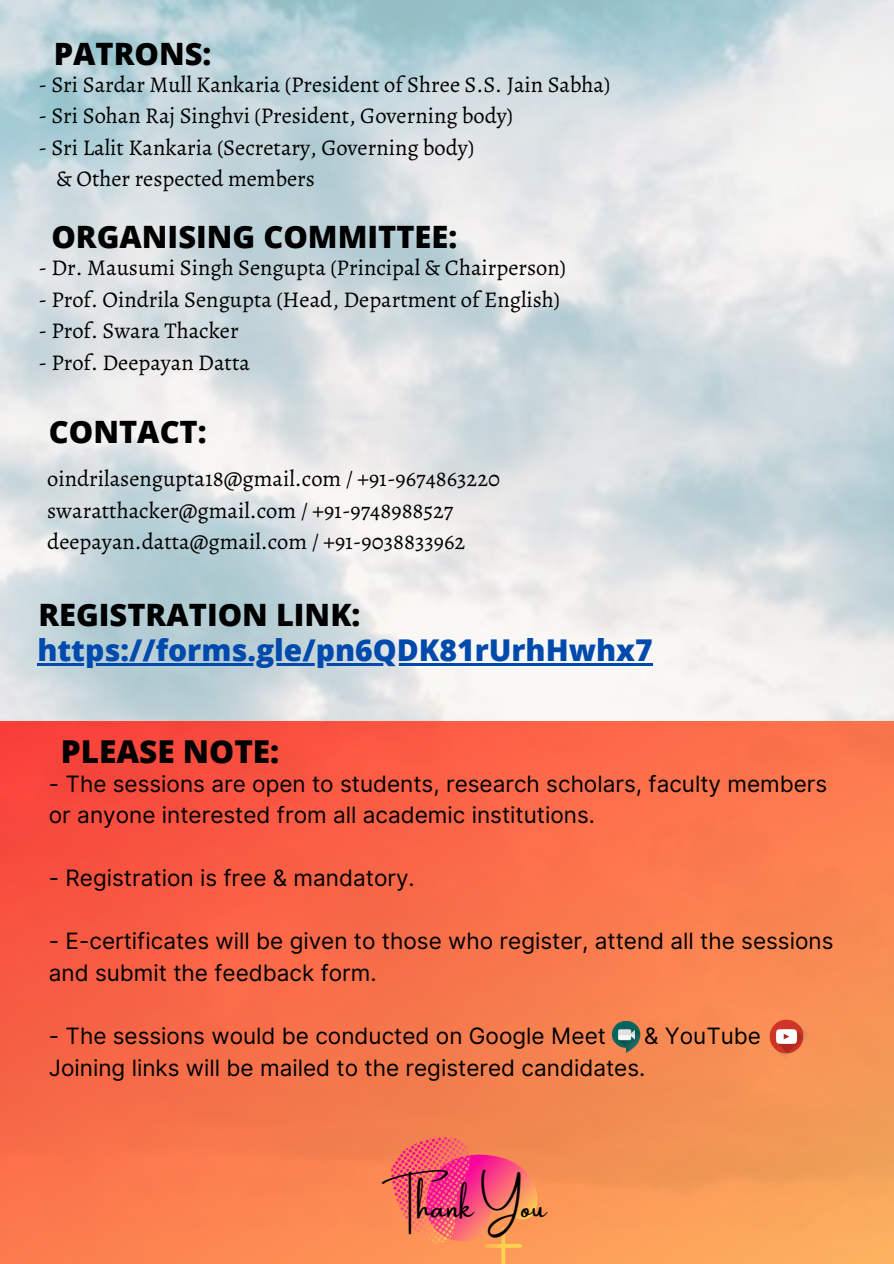
<style>
.page{position:relative;width:894px;height:1264px;background:#fff}
.page>*{position:absolute;margin:0;border:0;box-sizing:border-box;transform-origin:0 0}
.t1{font:800 31.5px "Open Sans";color:#000}
.t2{font:800 30.75px "Open Sans";color:#000}
.t3{font:800 30px "Open Sans";color:#004aad}
.t4{font:29.7px "Amsterdam One";color:#000}
.t5{font:22.5px/31.5px "Alegreya";color:#000}
.t6{font:22.5px/31.5px "Inter";color:#000}
</style>
<div class="page">
<img style="left:0;top:0;width:893px;height:721px">
<svg style="left:0;top:721px;width:893px;height:542px;background:#f8754b"></svg>
<svg style="left:391px;top:1137px;width:146px;height:126px;background:#f97368"></svg>
<img style="left:612px;top:1021px;width:32px;height:31px">
<img style="left:764px;top:1014px;width:44px;height:44px">
<hr style="left:37px;top:663px;width:615px;height:2px;background:#004aad">
<h2 class="t2" style="left:54px;top:32px;width:159px">PATRONS:</h2>
<p class="t5" style="left:38px;top:68px;width:573px">- Sri Sardar Mull Kankaria (President of Shree S.S. Jain Sabha)</p>
<p class="t5" style="left:38px;top:100px;width:476px">- Sri Sohan Raj Singhvi (President, Governing body)</p>
<p class="t5" style="left:56px;top:131px;width:419px;text-indent:-18px">- Sri Lalit Kankaria (Secretary, Governing body) &amp; Other respected members</p>
<h2 class="t2" style="left:51px;top:215px;width:407px">ORGANISING COMMITTEE:</h2>
<p class="t5" style="left:38px;top:252px;width:529px">- Dr. Mausumi Singh Sengupta (Principal &amp; Chairperson)</p>
<p class="t5" style="left:38px;top:283px;width:523px">- Prof. Oindrila Sengupta (Head, Department of English)</p>
<p class="t5" style="left:38px;top:315px;width:202px">- Prof. Swara Thacker</p>
<p class="t5" style="left:38px;top:346px;width:213px">- Prof. Deepayan Datta</p>
<h2 class="t2" style="left:49px;top:410px;width:159px">CONTACT:</h2>
<p class="t5" style="left:47px;top:463px;width:454px">oindrilasengupta18@gmail.com / +91-9674863220 swaratthacker@gmail.com / +91-9748988527 deepayan.datta@gmail.com / +91-9038833962</p>
<h2 class="t2" style="left:38px;top:592px;width:323px">REGISTRATION LINK:</h2>
<h3 class="t3" style="left:37px;top:628px;width:616px">https://forms.gle/pn6QDK81rUrhHwhx7</h3>
<h1 class="t1" style="left:61px;top:729px;width:220px">PLEASE NOTE:</h1>
<p class="t6" style="left:49px;top:767px;width:779px">- The sessions are open to students, research scholars, faculty members or anyone interested from all academic institutions.</p>
<p class="t6" style="left:49px;top:862px;width:367px">- Registration is free &amp; mandatory.</p>
<p class="t6" style="left:49px;top:925px;width:785px">- E-certificates will be given to those who register, attend all the sessions and submit the feedback form.</p>
<p class="t6" style="left:49px;top:1020px;width:558px">- The sessions would be conducted on Google Meet</p>
<p class="t6" style="left:49px;top:1020px;width:713px;text-indent:595px">&amp; YouTube<br>Joining links will be mailed to the registered candidates.</p>
<h3 class="t4" style="left:381px;top:1191px;width:166px">Thank You</h3>
</div>
